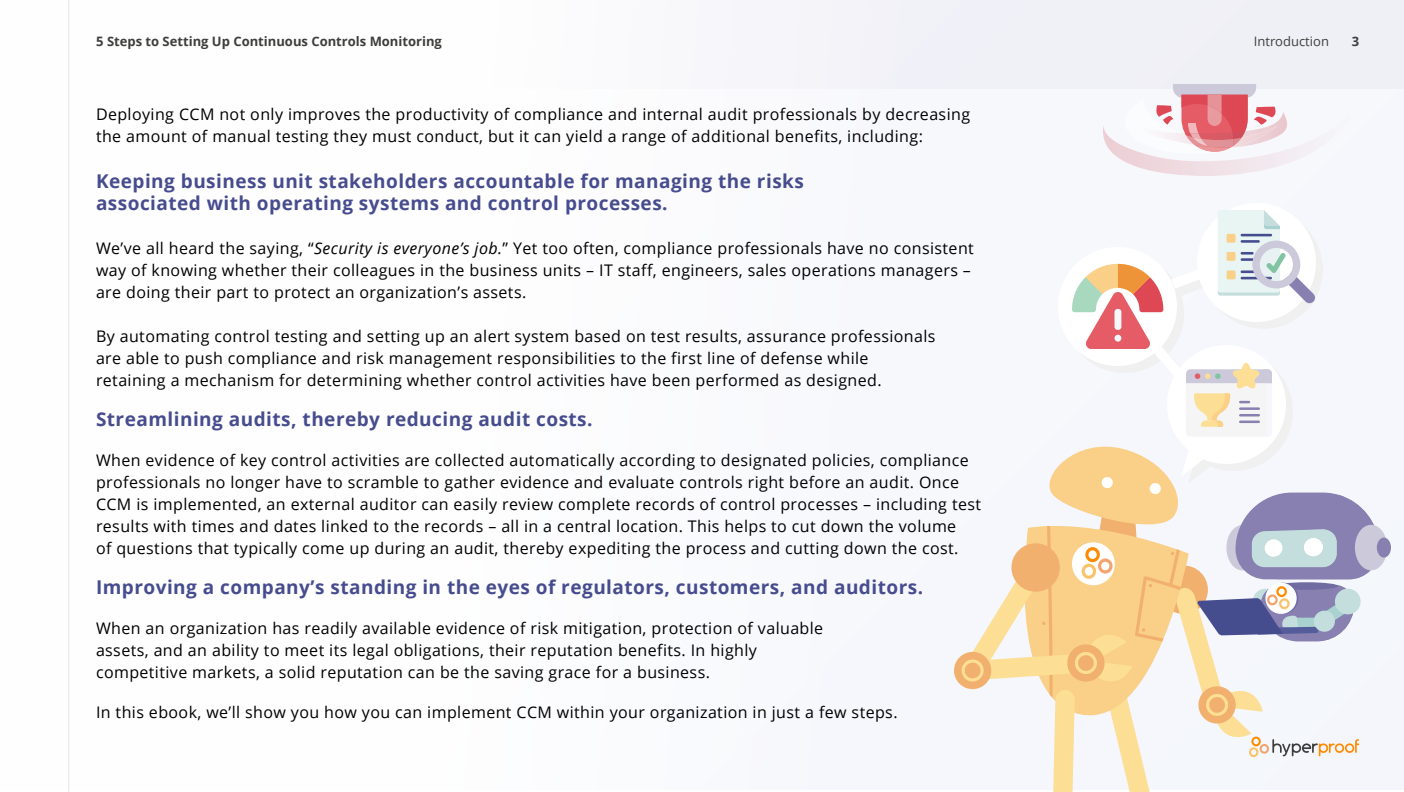
<style>
.page{position:relative;width:1404px;height:792px;background:#fff}
.page>*{position:absolute;margin:0;border:0;box-sizing:border-box;transform-origin:0 0}
.t1{font:700 19px/22px "Open Sans";letter-spacing:.025em;color:#464c8e}
.t2{font:16px/22px "Open Sans";letter-spacing:.025em;color:#000}
.t3{font:700 13px "Open Sans";color:#3e3e3c}
.t4{font:13px "Open Sans";color:#3e3e3c}
.s1{font-style:italic}
</style>
<div class="page">
<div style="left:1379px;top:508px;width:25px;height:282px;background:#f4f7fc"></div>
<div style="left:793px;top:0;width:611px;height:89px;background:#f0f0f7"></div>
<div style="left:1355px;top:525px;width:32px;height:45px;background:#ccc9db;border-radius:50%"></div>
<div style="left:1377px;top:538px;width:14px;height:20px;background:#8780b0;border-radius:50%"></div>
<img style="left:1103px;top:125px;width:234px;height:51px">
<img style="left:1276px;top:112px;width:12px;height:35px">
<svg style="left:1117px;top:84px;width:159px;height:70px"></svg>
<img style="left:1193px;top:137px;width:15px;height:9px">
<svg style="left:954px;top:210px;width:425px;height:582px"></svg>
<hr style="left:68px;top:0;width:1px;height:792px;background:#000">
<p class="t3" style="left:96px;top:32px;width:347px">5 Steps to Setting Up Continuous Controls Monitoring</p>
<p class="t4" style="left:1254px;top:32px;width:77px">Introduction</p>
<p class="t3" style="left:1352px;top:32px;width:9px">3</p>
<p class="t2" style="left:96px;top:102px;width:876px">Deploying CCM not only improves the productivity of compliance and internal audit professionals by decreasing the amount of manual testing they must conduct, but it can yield a range of additional benefits, including:</p>
<p class="t1" style="left:96px;top:169px;width:709px">Keeping business unit stakeholders accountable for managing the risks associated with operating systems and control processes.</p>
<p class="t2" style="left:96px;top:236px;width:879px">We’ve all heard the saying, “<span class="s1">Security is everyone’s job.</span>” Yet too often, compliance professionals have no consistent way of knowing whether their colleagues in the business units – IT staff, engineers, sales operations managers – are doing their part to protect an organization’s assets.</p>
<p class="t2" style="left:96px;top:324px;width:841px">By automating control testing and setting up an alert system based on test results, assurance professionals are able to push compliance and risk management responsibilities to the first line of defense while retaining a mechanism for determining whether control activities have been performed as designed.</p>
<p class="t1" style="left:96px;top:407px;width:498px">Streamlining audits, thereby reducing audit costs.</p>
<p class="t2" style="left:96px;top:448px;width:887px">When evidence of key control activities are collected automatically according to designated policies, compliance professionals no longer have to scramble to gather evidence and evaluate controls right before an audit. Once CCM is implemented, an external auditor can easily review complete records of control processes – including test results with times and dates linked to the records – all in a central location. This helps to cut down the volume<br>of questions that typically come up during an audit, thereby expediting the process and cutting down the cost.</p>
<p class="t1" style="left:96px;top:575px;width:829px">Improving a company’s standing in the eyes of regulators, customers, and auditors.</p>
<p class="t2" style="left:96px;top:616px;width:729px">When an organization has readily available evidence of risk mitigation, protection of valuable assets, and an ability to meet its legal obligations, their reputation benefits. In highly competitive markets, a solid reputation can be the saving grace for a business.</p>
<p class="t2" style="left:96px;top:700px;width:803px">In this ebook, we’ll show you how you can implement CCM within your organization in just a few steps.</p>
</div>
